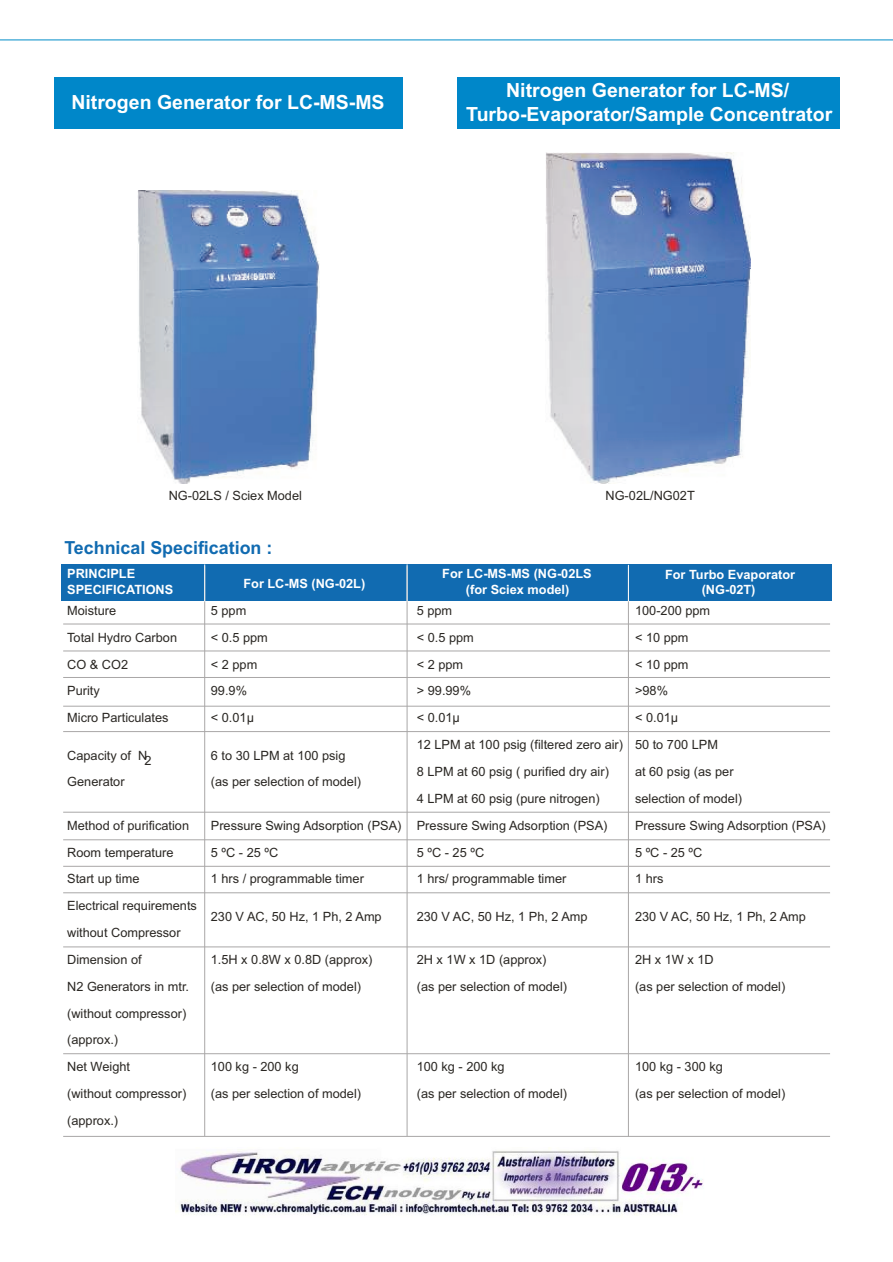
<style>
.page{position:relative;width:893px;height:1262px;background:#fff}
.page>*{position:absolute;margin:0;border:0;box-sizing:border-box;transform-origin:0 0}
.t1{font:700 19.5px/23.4px "Arial";color:#fff;text-align:center}
.t2{font:700 18px "Arial";color:#116bb1}
.t3{font:12.75px/26.8px "Arial";color:#2a2723}
.t4{font:700 12.75px/15.3px "Arial";color:#fff;text-align:center}
</style>
<div class="page">
<div style="left:457px;top:78px;width:382px;height:51px;background:#0087c9"></div>
<div style="left:54px;top:78px;width:349px;height:51px;background:#0087c9"></div>
<div style="left:61px;top:564px;width:770px;height:37px;background:#116bb1"></div>
<hr style="left:204px;top:566px;width:1px;height:570px;background:#a9a7a7">
<hr style="left:204px;top:564px;width:1px;height:37px;background:#fff">
<hr style="left:406px;top:566px;width:1px;height:570px;background:#a9a7a7">
<hr style="left:406px;top:564px;width:1px;height:37px;background:#fff">
<hr style="left:628px;top:566px;width:1px;height:570px;background:#a9a7a7">
<hr style="left:628px;top:565px;width:1px;height:36px;background:#fff">
<hr style="left:63px;top:623px;width:767px;height:1px;background:#a9a7a7">
<hr style="left:63px;top:650px;width:767px;height:1px;background:#a9a7a7">
<hr style="left:63px;top:677px;width:767px;height:1px;background:#a9a7a7">
<hr style="left:63px;top:706px;width:767px;height:1px;background:#a9a7a7">
<hr style="left:63px;top:731px;width:767px;height:1px;background:#a9a7a7">
<hr style="left:63px;top:812px;width:767px;height:1px;background:#a9a7a7">
<hr style="left:63px;top:866px;width:767px;height:1px;background:#a9a7a7">
<hr style="left:63px;top:839px;width:767px;height:1px;background:#a9a7a7">
<hr style="left:63px;top:892px;width:767px;height:1px;background:#a9a7a7">
<hr style="left:63px;top:946px;width:767px;height:1px;background:#a9a7a7">
<hr style="left:63px;top:1053px;width:767px;height:1px;background:#a9a7a7">
<hr style="left:63px;top:1136px;width:767px;height:1px;background:#a9a7a7">
<img style="left:138px;top:190px;width:181px;height:293px">
<img style="left:546px;top:152px;width:204px;height:331px">
<hr style="left:0;top:40px;width:892px;height:1px;background:#008cc8">
<img style="left:175px;top:1147px;width:529px;height:68px">
<h1 class="t1" style="left:71px;top:92px;width:315px">Nitrogen Generator for LC-MS-MS</h1>
<h1 class="t1" style="left:466px;top:80px;width:367px">Nitrogen Generator for LC-MS/<br>Turbo-Evaporator/Sample Concentrator</h1>
<p class="t3" style="left:169px;top:483px;width:135px">NG-02LS / Sciex Model</p>
<p class="t3" style="left:605px;top:483px;width:91px">NG-02L/NG02T</p>
<h2 class="t2" style="left:64px;top:541px;width:209px">Technical Specification :</h2>
<p class="t4" style="left:67px;top:567px;width:108px;text-align:left">PRINCIPLE<br>SPECIFICATIONS</p>
<p class="t4" style="left:665px;top:567px;width:132px">For Turbo Evaporator (NG-02T)</p>
<p class="t4" style="left:243px;top:577px;width:123px">For LC-MS (NG-02L)</p>
<p class="t4" style="left:442px;top:567px;width:151px">For LC-MS-MS (NG-02LS (for Sciex model)</p>
<p class="t3" style="left:67px;top:598px;width:50px">Moisture</p>
<p class="t3" style="left:211px;top:598px;width:37px">5 ppm</p>
<p class="t3" style="left:417px;top:598px;width:37px">5 ppm</p>
<p class="t3" style="left:635px;top:598px;width:77px">100-200 ppm</p>
<p class="t3" style="left:67px;top:625px;width:111px">Total Hydro Carbon</p>
<p class="t3" style="left:211px;top:625px;width:59px">&lt; 0.5 ppm</p>
<p class="t3" style="left:417px;top:625px;width:59px">&lt; 0.5 ppm</p>
<p class="t3" style="left:635px;top:625px;width:55px">&lt; 10 ppm</p>
<p class="t3" style="left:67px;top:652px;width:62px">CO &amp; CO2</p>
<p class="t3" style="left:211px;top:652px;width:48px">&lt; 2 ppm</p>
<p class="t3" style="left:417px;top:652px;width:48px">&lt; 2 ppm</p>
<p class="t3" style="left:635px;top:652px;width:55px">&lt; 10 ppm</p>
<p class="t3" style="left:67px;top:678px;width:34px">Purity</p>
<p class="t3" style="left:211px;top:678px;width:38px">99.9%</p>
<p class="t3" style="left:417px;top:678px;width:56px">&gt; 99.99%</p>
<p class="t3" style="left:635px;top:678px;width:34px">&gt;98%</p>
<p class="t3" style="left:67px;top:705px;width:103px">Micro Particulates</p>
<p class="t3" style="left:211px;top:705px;width:45px">&lt; 0.01µ</p>
<p class="t3" style="left:417px;top:705px;width:45px">&lt; 0.01µ</p>
<p class="t3" style="left:417px;top:705px;width:303px;text-indent:218px">&lt; 0.01µ<br>12 LPM at 100 psig (filtered zero air) 50 to 700 LPM</p>
<p class="t3" style="left:67px;top:742px;width:82px">Capacity of N</p>
<p class="t3" style="left:211px;top:742px;width:136px">6 to 30 LPM at 100 psig</p>
<p class="t3" style="left:144px;top:748px;width:9px">2</p>
<p class="t3" style="left:417px;top:759px;width:194px">8 LPM at 60 psig ( purified dry air)</p>
<p class="t3" style="left:635px;top:759px;width:100px">at 60 psig (as per</p>
<p class="t3" style="left:67px;top:769px;width:59px">Generator</p>
<p class="t3" style="left:211px;top:769px;width:152px">(as per selection of model)</p>
<p class="t3" style="left:417px;top:786px;width:184px">4 LPM at 60 psig (pure nitrogen)</p>
<p class="t3" style="left:635px;top:786px;width:108px">selection of model)</p>
<p class="t3" style="left:67px;top:813px;width:123px">Method of purification</p>
<p class="t3" style="left:211px;top:813px;width:398px">Pressure Swing Adsorption (PSA) Pressure Swing Adsorption (PSA)</p>
<p class="t3" style="left:635px;top:813px;width:192px">Pressure Swing Adsorption (PSA)</p>
<p class="t3" style="left:67px;top:839px;width:108px">Room temperature</p>
<p class="t3" style="left:211px;top:839px;width:69px">5 ºC - 25 ºC</p>
<p class="t3" style="left:417px;top:839px;width:69px">5 ºC - 25 ºC</p>
<p class="t3" style="left:635px;top:839px;width:69px">5 ºC - 25 ºC</p>
<p class="t3" style="left:67px;top:866px;width:74px">Start up time</p>
<p class="t3" style="left:211px;top:866px;width:155px">1 hrs / programmable timer</p>
<p class="t3" style="left:417px;top:866px;width:151px">1 hrs/ programmable timer</p>
<p class="t3" style="left:635px;top:866px;width:30px">1 hrs</p>
<p class="t3" style="left:67px;top:893px;width:131px">Electrical requirements</p>
<p class="t3" style="left:211px;top:904px;width:172px">230 V AC, 50 Hz, 1 Ph, 2 Amp</p>
<p class="t3" style="left:417px;top:904px;width:172px">230 V AC, 50 Hz, 1 Ph, 2 Amp</p>
<p class="t3" style="left:635px;top:904px;width:172px">230 V AC, 50 Hz, 1 Ph, 2 Amp</p>
<p class="t3" style="left:67px;top:920px;width:115px">without Compressor<br>Dimension of</p>
<p class="t3" style="left:211px;top:947px;width:163px">1.5H x 0.8W x 0.8D (approx)</p>
<p class="t3" style="left:417px;top:947px;width:131px">2H x 1W x 1D (approx)</p>
<p class="t3" style="left:635px;top:947px;width:80px">2H x 1W x 1D</p>
<p class="t3" style="left:67px;top:974px;width:123px">N2 Generators in mtr.</p>
<p class="t3" style="left:211px;top:974px;width:152px">(as per selection of model)</p>
<p class="t3" style="left:417px;top:974px;width:152px">(as per selection of model)</p>
<p class="t3" style="left:635px;top:974px;width:152px">(as per selection of model)</p>
<p class="t3" style="left:67px;top:1000px;width:121px">(without compressor) (approx.)<br>Net Weight</p>
<p class="t3" style="left:211px;top:1054px;width:89px">100 kg - 200 kg</p>
<p class="t3" style="left:417px;top:1054px;width:89px">100 kg - 200 kg</p>
<p class="t3" style="left:635px;top:1054px;width:89px">100 kg - 300 kg</p>
<p class="t3" style="left:67px;top:1081px;width:121px">(without compressor)</p>
<p class="t3" style="left:211px;top:1081px;width:152px">(as per selection of model)</p>
<p class="t3" style="left:417px;top:1081px;width:152px">(as per selection of model)</p>
<p class="t3" style="left:635px;top:1081px;width:152px">(as per selection of model)</p>
<p class="t3" style="left:67px;top:1108px;width:53px">(approx.)</p>
</div>
